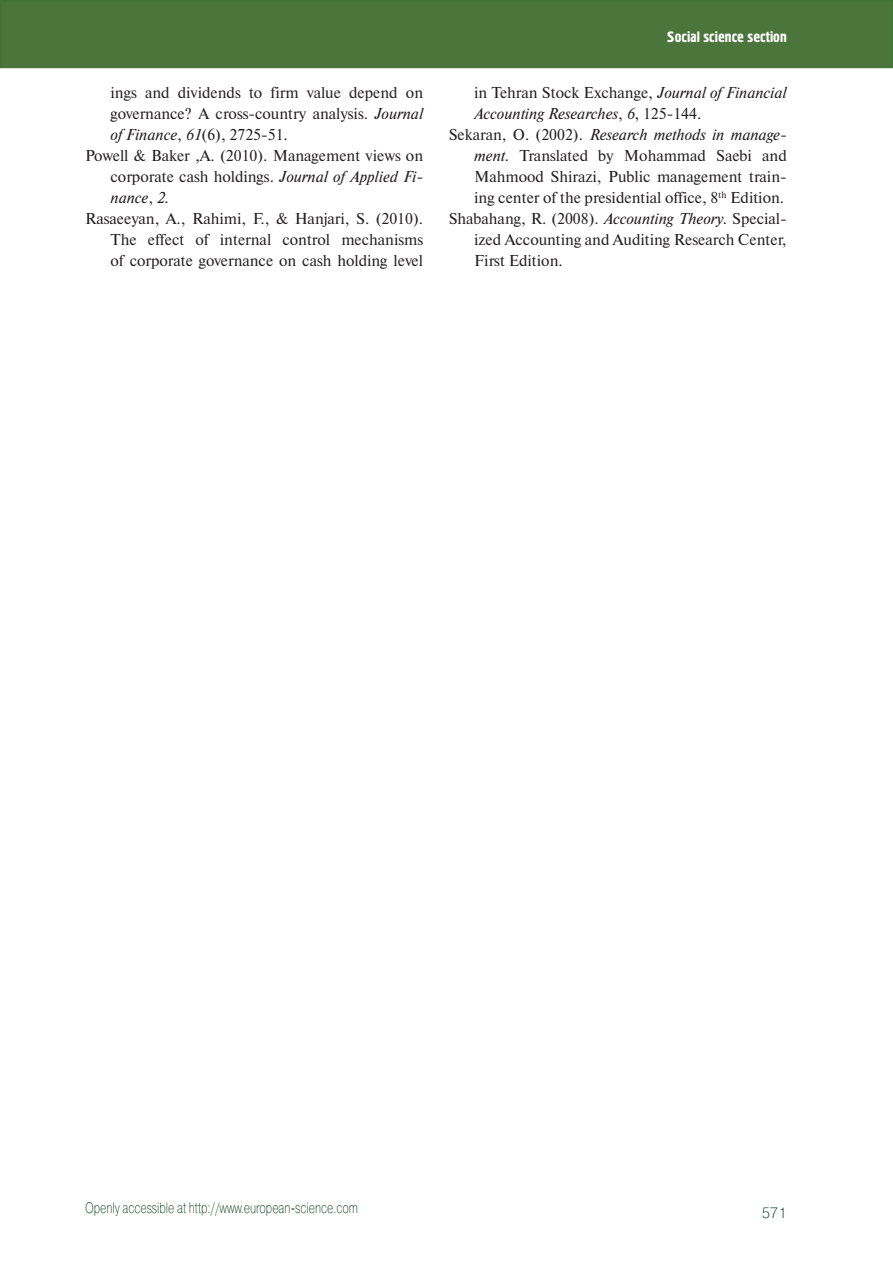
<style>
.page{position:relative;width:893px;height:1263px;background:#fff}
.page>*{position:absolute;margin:0;border:0;box-sizing:border-box;transform-origin:0 0}
.t1{font:15.75px "Newton C";color:#231f20}
.t2{font:italic 15.75px "Newton C";color:#231f20}
.t3{font:15px "Pragmatica Light C";color:#0b3e20;scale:.75 1}
.t4{font:15px "Hermes C";color:#fff}
.t5{font:15px "Pragmatica Light C";color:#0b3e20}
.s1{font-style:italic}
.s2{font-style:normal}
</style>
<div class="page">
<div style="left:1px;top:1px;width:891px;height:66px;background:#4b763b"></div>
<div style="left:0;top:0;width:893px;height:68px;border:2px solid #427235"></div>
<p class="t1" style="left:111px;top:87px;width:314px">ings and dividends to firm value depend on</p>
<p class="t1" style="left:111px;top:108px;width:314px">governance? A cross-country analysis. <span class="s1">Journal</span></p>
<p class="t1" style="left:111px;top:129px;width:179px"><span class="s1">of Finance</span>, <span class="s1">61</span>(6), 2725-51.</p>
<p class="t1" style="left:85px;top:150px;width:340px">Powell &amp; Baker ,A. (2010). Management views on</p>
<p class="t1" style="left:111px;top:171px;width:314px">corporate cash holdings. <span class="s1">Journal of Applied Fi-</span></p>
<p class="t2" style="left:111px;top:192px;width:60px">nance<span class="s2">,</span> 2.</p>
<p class="t1" style="left:85px;top:213px;width:340px">Rasaeeyan, A., Rahimi, F., &amp; Hanjari, S. (2010).</p>
<p class="t1" style="left:111px;top:234px;width:314px">The effect of internal control mechanisms</p>
<p class="t1" style="left:111px;top:255px;width:314px">of corporate governance on cash holding level</p>
<p class="t4" style="left:667px;top:32px;width:121px">Social science section</p>
<p class="t1" style="left:474px;top:87px;width:314px">in Tehran Stock Exchange, <span class="s1">Journal of Financial</span></p>
<p class="t2" style="left:474px;top:108px;width:229px">Accounting Researches<span class="s2">,</span> 6<span class="s2">, 125-144.</span></p>
<p class="t2" style="left:449px;top:129px;width:340px"><span class="s2">Sekaran, O. (2002).</span> Research methods in manage-</p>
<p class="t1" style="left:474px;top:150px;width:314px"><span class="s1">ment.</span> Translated by Mohammad Saebi and</p>
<p class="t1" style="left:474px;top:171px;width:314px">Mahmood Shirazi, Public management train-</p>
<p class="t1" style="left:474px;top:192px;width:311px">ing center of the presidential office, 8<sup>th</sup> Edition.</p>
<p class="t1" style="left:449px;top:213px;width:340px">Shabahang, R. (2008). <span class="s1">Accounting Theory.</span> Special-</p>
<p class="t1" style="left:474px;top:234px;width:314px">ized Accounting and Auditing Research Center,</p>
<p class="t1" style="left:474px;top:255px;width:90px">First Edition.</p>
<p class="t3" style="left:85px;top:1202px;width:365px">Openly accessible at http://www.european-science.com</p>
<p class="t5" style="left:762px;top:1208px;width:27px">571</p>
</div>
